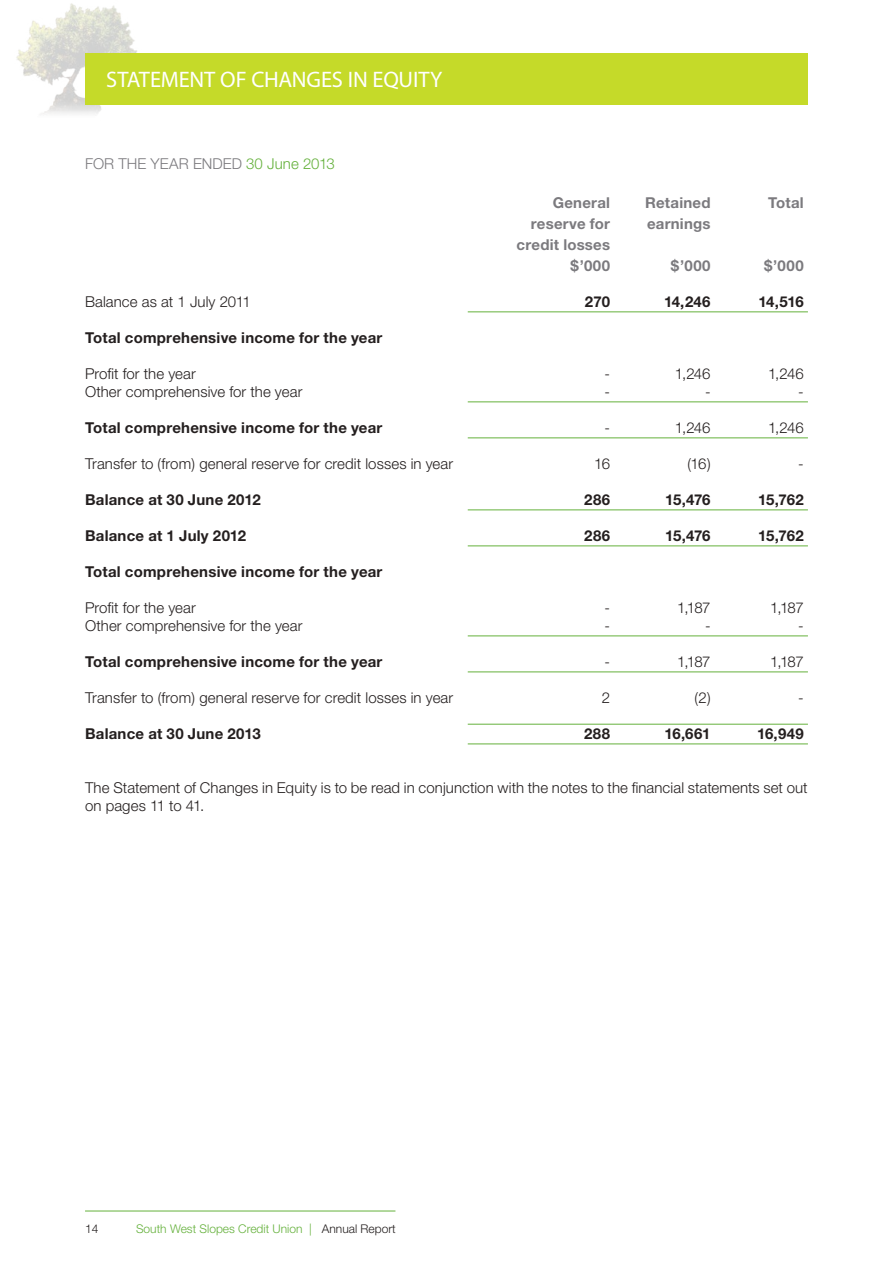
<style>
.page{position:relative;width:893px;height:1263px;background:#fff}
.page>*{position:absolute;margin:0;border:0;box-sizing:border-box;transform-origin:0 0}
.t1{font:22.5px "Myriad Pro";letter-spacing:-.005em;color:#fff}
.t2{font:300 15px/18px "Helvetica Neue CE";letter-spacing:.005em;color:#241f1f}
.t3{font:700 15px "Helvetica Neue CE";letter-spacing:.015em;color:#241f1f}
.t4{font:700 15px/21px "Helvetica Neue CE";letter-spacing:.015em;color:#7b7a7e;text-align:right}
.t5{font:300 15px "Helvetica Neue CE";letter-spacing:.005em;color:#7b7a7e}
.t6{font:300 12px "Helvetica Neue CE";color:#65b13c}
.t7{font:300 12px "Helvetica Neue CE";color:#241f1f}
.s1{color:#65b13c}
.s2{color:#241f1f}
</style>
<div class="page">
<img style="left:16px;top:3px;width:125px;height:111px">
<hr style="left:85px;top:1210px;width:310px;height:1px;background:#65b13c">
<div style="left:85px;top:53px;width:723px;height:51px;background:#c5da29"></div>
<hr style="left:468px;top:312px;width:340px;height:1px;background:#65b13c">
<hr style="left:468px;top:402px;width:340px;height:1px;background:#65b13c">
<hr style="left:468px;top:438px;width:340px;height:1px;background:#65b13c">
<hr style="left:468px;top:510px;width:340px;height:1px;background:#65b13c">
<hr style="left:468px;top:546px;width:340px;height:1px;background:#65b13c">
<hr style="left:468px;top:636px;width:340px;height:1px;background:#65b13c">
<hr style="left:468px;top:672px;width:340px;height:1px;background:#65b13c">
<hr style="left:468px;top:724px;width:340px;height:1px;background:#65b13c">
<hr style="left:468px;top:744px;width:340px;height:1px;background:#65b13c">
<h1 class="t1" style="left:106px;top:66px;width:338px">STATEMENT OF CHANGES IN EQUITY</h1>
<p class="t5" style="left:85px;top:155px;width:251px">FOR THE YEAR ENDED <span class="s1">30 June 2013</span></p>
<p class="t4" style="left:553px;top:193px;width:59px">General</p>
<p class="t4" style="left:645px;top:193px;width:67px">Retained</p>
<p class="t4" style="left:768px;top:193px;width:37px">Total</p>
<p class="t4" style="left:531px;top:214px;width:81px">reserve for</p>
<p class="t4" style="left:647px;top:214px;width:65px">earnings</p>
<p class="t4" style="left:517px;top:235px;width:95px">credit losses $’000</p>
<p class="t4" style="left:671px;top:256px;width:41px">$’000</p>
<p class="t4" style="left:764px;top:256px;width:41px">$’000</p>
<p class="t2" style="left:85px;top:293px;width:167px">Balance as at 1 July 2011</p>
<p class="t3" style="left:585px;top:293px;width:27px">270</p>
<p class="t3" style="left:664px;top:293px;width:48px">14,246</p>
<p class="t3" style="left:759px;top:293px;width:47px">14,516</p>
<p class="t3" style="left:85px;top:329px;width:299px">Total comprehensive income for the year</p>
<p class="t2" style="left:85px;top:365px;width:112px">Profit for the year</p>
<p class="t2" style="left:604px;top:365px;width:7px">-</p>
<p class="t2" style="left:675px;top:365px;width:37px">1,246</p>
<p class="t2" style="left:768px;top:365px;width:37px">1,246</p>
<p class="t2" style="left:85px;top:383px;width:219px">Other comprehensive for the year</p>
<p class="t2" style="left:605px;top:383px;width:7px">-</p>
<p class="t2" style="left:705px;top:383px;width:7px">-</p>
<p class="t2" style="left:798px;top:383px;width:7px">-</p>
<p class="t3" style="left:85px;top:419px;width:299px">Total comprehensive income for the year</p>
<p class="t2" style="left:605px;top:419px;width:7px">-</p>
<p class="t2" style="left:675px;top:419px;width:37px">1,246</p>
<p class="t2" style="left:768px;top:419px;width:37px">1,246</p>
<p class="t2" style="left:85px;top:455px;width:370px">Transfer to (from) general reserve for credit losses in year</p>
<p class="t2" style="left:594px;top:455px;width:17px">16</p>
<p class="t2" style="left:687px;top:455px;width:25px">(16)</p>
<p class="t2" style="left:798px;top:455px;width:7px">-</p>
<p class="t3" style="left:85px;top:491px;width:177px">Balance at 30 June 2012</p>
<p class="t3" style="left:584px;top:491px;width:27px">286</p>
<p class="t3" style="left:665px;top:491px;width:47px">15,476</p>
<p class="t3" style="left:758px;top:491px;width:47px">15,762</p>
<p class="t3" style="left:85px;top:527px;width:163px">Balance at 1 July 2012</p>
<p class="t3" style="left:584px;top:527px;width:27px">286</p>
<p class="t3" style="left:665px;top:527px;width:47px">15,476</p>
<p class="t3" style="left:758px;top:527px;width:47px">15,762</p>
<p class="t3" style="left:85px;top:563px;width:299px">Total comprehensive income for the year</p>
<p class="t2" style="left:85px;top:599px;width:112px">Profit for the year</p>
<p class="t2" style="left:605px;top:599px;width:7px">-</p>
<p class="t2" style="left:677px;top:599px;width:35px">1,187</p>
<p class="t2" style="left:770px;top:599px;width:35px">1,187</p>
<p class="t2" style="left:85px;top:617px;width:219px">Other comprehensive for the year</p>
<p class="t2" style="left:605px;top:617px;width:7px">-</p>
<p class="t2" style="left:705px;top:617px;width:7px">-</p>
<p class="t2" style="left:798px;top:617px;width:7px">-</p>
<p class="t3" style="left:85px;top:653px;width:299px">Total comprehensive income for the year</p>
<p class="t2" style="left:605px;top:653px;width:7px">-</p>
<p class="t2" style="left:677px;top:653px;width:35px">1,187</p>
<p class="t2" style="left:770px;top:653px;width:35px">1,187</p>
<p class="t2" style="left:85px;top:689px;width:370px">Transfer to (from) general reserve for credit losses in year</p>
<p class="t2" style="left:602px;top:689px;width:10px">2</p>
<p class="t2" style="left:694px;top:689px;width:18px">(2)</p>
<p class="t2" style="left:798px;top:689px;width:7px">-</p>
<p class="t3" style="left:85px;top:725px;width:177px">Balance at 30 June 2013</p>
<p class="t3" style="left:584px;top:725px;width:27px">288</p>
<p class="t3" style="left:664px;top:725px;width:48px">16,661</p>
<p class="t3" style="left:757px;top:725px;width:48px">16,949</p>
<p class="t2" style="left:85px;top:779px;width:724px">The Statement of Changes in Equity is to be read in conjunction with the notes to the financial statements set out on pages 11 to 41.</p>
<p class="t7" style="left:85px;top:1222px;width:15px">14</p>
<p class="t6" style="left:136px;top:1222px;width:261px">South West Slopes Credit Union | <span class="s2">Annual Report</span></p>
</div>
